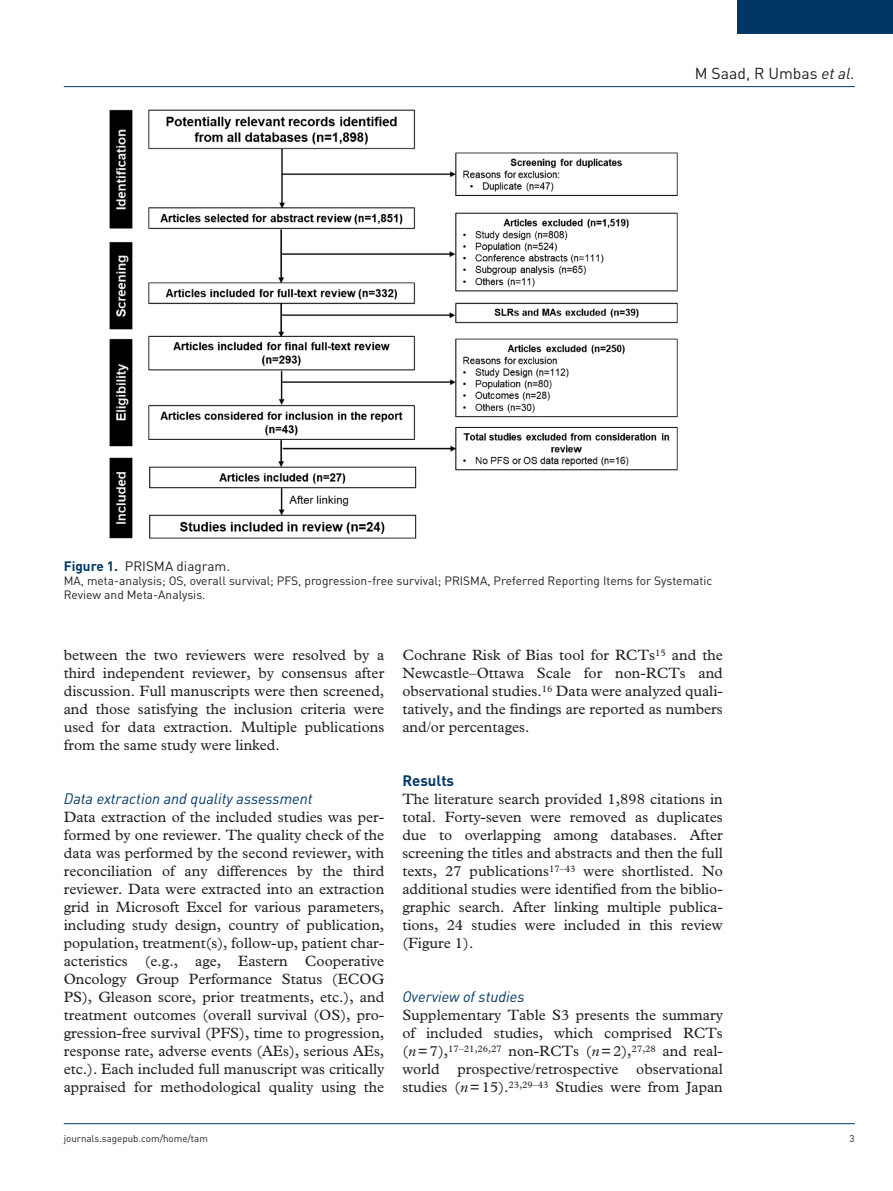
<style>
.page{position:relative;width:893px;height:1191px;background:#fff}
.page>*{position:absolute;margin:0;border:0;box-sizing:border-box;transform-origin:0 0}
.t1{font:15.75px "DIN";color:#231f20}
.t2{font:15px/18px "Plantin Std";color:#231f20;text-align:justify}
.t3{font:italic 15px "DIN";color:#003865}
.t4{font:700 15px "DIN";color:#003865}
.t5{font:13.5px "DIN";color:#231f20}
.t6{font:12px/14.2px "DIN";color:#231f20}
.t7{font:9.75px "DIN";color:#231f20}
.s1{font-style:italic}
.s2{font-weight:700;color:#003865}
</style>
<div class="page">
<hr style="left:64px;top:86px;width:791px;height:1px;background:#003865">
<hr style="left:64px;top:1123px;width:791px;height:1px;background:#003865">
<div style="left:738px;top:0;width:155px;height:34px;background:#003865"></div>
<img style="left:109px;top:109px;width:569px;height:430px">
<p class="t1" style="left:695px;top:63px;width:161px">M Saad, R Umbas <span class="s1">et al.</span></p>
<p class="t5" style="left:64px;top:557px;width:168px"><span class="s2">Figure 1.</span> PRISMA diagram.</p>
<p class="t6" style="left:64px;top:573px;width:650px">MA, meta-analysis; OS, overall survival; PFS, progression-free survival; PRISMA, Preferred Reporting Items for Systematic<br>Review and Meta-Analysis.</p>
<p class="t2" style="left:64px;top:646px;width:322px">between the two reviewers were resolved by a third independent reviewer, by consensus after discussion. Full manuscripts were then screened, and those satisfying the inclusion criteria were used for data extraction. Multiple publications from the same study were linked.</p>
<p class="t3" style="left:64px;top:789px;width:250px">Data extraction and quality assessment</p>
<p class="t2" style="left:64px;top:808px;width:322px">Data extraction of the included studies was per&shy;formed by one reviewer. The quality check of the data was performed by the second reviewer, with reconciliation of any differences by the third reviewer. Data were extracted into an extraction grid in Microsoft Excel for various parameters, including study design, country of publication, population, treatment(s), follow-up, patient char&shy;acteristics (e.g., age, Eastern Cooperative Oncology Group Performance Status (ECOG PS), Gleason score, prior treatments, etc.), and treatment outcomes (overall survival (OS), pro&shy;gression-free survival (PFS), time to progression, response rate, adverse events (AEs), serious AEs, etc.). Each included full manuscript was critically appraised for methodological quality using the</p>
<p class="t2" style="left:402px;top:646px;width:322px">Cochrane Risk of Bias tool for RCTs<sup>15</sup> and the Newcastle–Ottawa Scale for non-RCTs and observational studies.<sup>16</sup> Data were analyzed quali&shy;tatively, and the findings are reported as numbers and/or percentages.</p>
<p class="t4" style="left:402px;top:771px;width:53px">Results</p>
<p class="t2" style="left:402px;top:790px;width:322px">The literature search provided 1,898 citations in total. Forty-seven were removed as duplicates due to overlapping among databases. After screening the titles and abstracts and then the full texts, 27 publications<sup>17–43</sup> were shortlisted. No additional studies were identified from the biblio&shy;graphic search. After linking multiple publica&shy;tions, 24 studies were included in this review (Figure 1).</p>
<p class="t3" style="left:402px;top:987px;width:124px">Overview of studies</p>
<p class="t2" style="left:402px;top:1006px;width:322px">Supplementary Table S3 presents the summary of included studies, which comprised RCTs (<span class="s1">n</span>=7),<sup>17–21,26,27</sup> non-RCTs (<span class="s1">n</span>=2),<sup>27,28</sup> and real&shy;world prospective/retrospective observational studies (<span class="s1">n</span>=15).<sup>23,29–43</sup> Studies were from Japan</p>
<p class="t7" style="left:64px;top:1132px;width:146px">journals.sagepub.com/home/tam</p>
<p class="t7" style="left:850px;top:1132px;width:7px">3</p>
</div>
